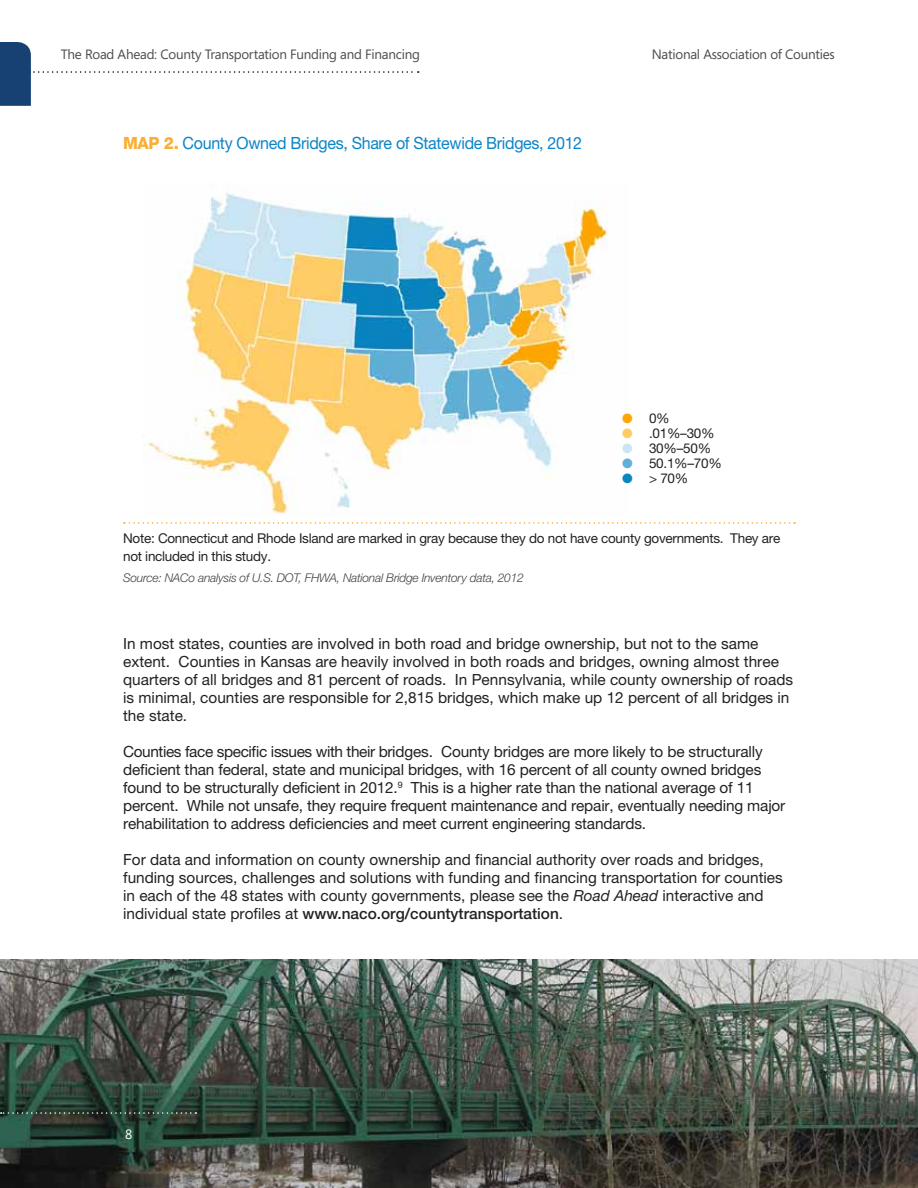
<style>
.page{position:relative;width:918px;height:1188px;background:#fff}
.page>*{position:absolute;margin:0;border:0;box-sizing:border-box;transform-origin:0 0}
.t1{font:16.8px "Helvetica Neue";letter-spacing:-.02em;color:#0c84c7;scale:.95 1}
.t2{font:800 16.8px "Helvetica Neue";color:#fbae34;scale:.95 1}
.t3{font:15.3px/18px "Helvetica Neue";color:#222223}
.t4{font:13.5px/18px "Helvetica Neue";letter-spacing:-.02em;color:#222223}
.t5{font:13.5px "Segoe";letter-spacing:-.02em;color:#4d4d4f}
.t6{font:13.5px "Segoe";color:#fff}
.t7{font:italic 300 12px "Helvetica Neue";letter-spacing:-.02em;color:#414042}
.s1{font-weight:800;color:#fbae34}
.s2{color:#ffa604}
.s3{color:#ffcb66}
.s4{color:#cae6f2}
.s5{color:#62b0d7}
.s6{color:#0986c0}
.s7{font-style:italic}
.s8{font-weight:500}
</style>
<div class="page">
<img style="left:143px;top:192px;width:465px;height:322px">
<svg style="left:124px;top:522px;width:671px;height:2px"></svg>
<img style="left:0;top:959px;width:918px;height:229px">
<svg style="left:0;top:42px;width:419px;height:64px"></svg>
<svg style="left:1px;top:1112px;width:195px;height:2px"></svg>
<p class="t5" style="left:61px;top:45px;width:361px">The Road Ahead: County Transportation Funding and Financing</p>
<p class="t5" style="left:652px;top:45px;width:184px">National Association of Counties</p>
<p class="t2" style="left:123px;top:133px;width:14px">Map</p>
<p class="t1" style="left:164px;top:133px;width:442px"><span class="s1">2.</span> County Owned Bridges, Share of Statewide Bridges, 2012</p>
<p class="t4" style="left:622px;top:409px;width:49px"><span class="s2">●</span> 0%</p>
<p class="t4" style="left:622px;top:424px;width:94px"><span class="s3">●</span> .01%–30%</p>
<p class="t4" style="left:622px;top:439px;width:91px"><span class="s4">●</span> 30%–50%</p>
<p class="t4" style="left:622px;top:454px;width:101px"><span class="s5">●</span> 50.1%–70%</p>
<p class="t4" style="left:622px;top:469px;width:68px"><span class="s6">●</span> &gt; 70%</p>
<p class="t4" style="left:123px;top:529px;width:659px">Note: Connecticut and Rhode Island are marked in gray because they do not have county governments. They are not included in this study.</p>
<p class="t7" style="left:123px;top:571px;width:402px">Source: NACo analysis of U.S. DOT, FHWA, National Bridge Inventory data, 2012</p>
<p class="t3" style="left:123px;top:634px;width:672px">In most states, counties are involved in both road and bridge ownership, but not to the same extent. Counties in Kansas are heavily involved in both roads and bridges, owning almost three quarters of all bridges and 81 percent of roads. In Pennsylvania, while county ownership of roads is minimal, counties are responsible for 2,815 bridges, which make up 12 percent of all bridges in the state.</p>
<p class="t3" style="left:123px;top:742px;width:664px">Counties face specific issues with their bridges. County bridges are more likely to be structurally deficient than federal, state and municipal bridges, with 16 percent of all county owned bridges found to be structurally deficient in 2012.<sup>9</sup> This is a higher rate than the national average of 11 percent. While not unsafe, they require frequent maintenance and repair, eventually needing major rehabilitation to address deficiencies and meet current engineering standards.</p>
<p class="t3" style="left:123px;top:850px;width:661px">For data and information on county ownership and financial authority over roads and bridges, funding sources, challenges and solutions with funding and financing transportation for counties in each of the 48 states with county governments, please see the <span class="s7">Road Ahead</span> interactive and individual state profiles at <span class="s8">www.naco.org/countytransportation</span>.</p>
<p class="t6" style="left:125px;top:1125px;width:9px">8</p>
</div>
